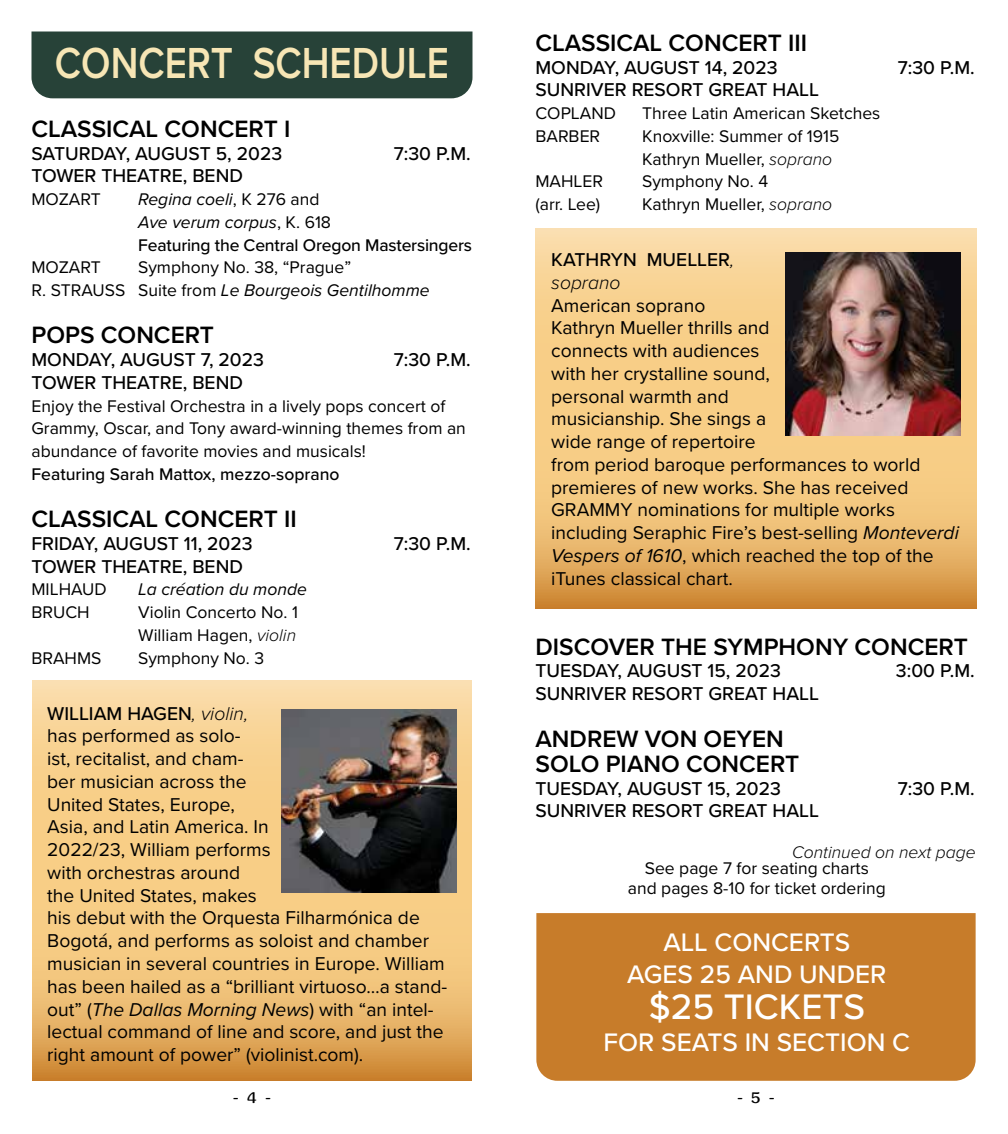
<style>
.page{position:relative;width:1008px;height:1134px;background:#fff}
.page>*{position:absolute;margin:0;border:0;box-sizing:border-box;transform-origin:0 0}
.t1{font:600 44.98px "Proxima Nova";color:#f7e6b5;scale:.85 1}
.t2{font:500 36.75px "Proxima Nova";color:#fff}
.t3{font:500 26.25px/31.5px "Proxima Nova";color:#fff;text-align:center}
.t4{font:600 24.5px/24.5px "Proxima Nova";color:#000}
.t5{font:19.25px/22.8px "Proxima Nova";color:#000}
.t6{font:500 19.25px/22.8px "Proxima Nova";color:#000}
.t7{font:17.5px/22.8px "Proxima Nova";color:#000}
.t8{font:500 17.5px/22.8px "Proxima Nova";letter-spacing:-.01em;color:#000}
.t9{font:italic 300 17.5px "Proxima Nova";color:#000}
.t10{font:italic 17.5px "Proxima Nova";color:#000}
.t11{font:17.5px "Sirenia";color:#000}
.s1{font-weight:300;font-style:italic}
.s2{font-style:italic}
.s3{font-weight:400;font-style:italic}
.s4{font-weight:400}
.s5{font-weight:500}
</style>
<div class="page">
<div style="left:32px;top:32px;width:440px;height:66px;background:#274238"></div>
<div style="left:536px;top:913px;width:440px;height:168px;background:#c77c2a"></div>
<svg style="left:536px;top:229px;width:440px;height:380px;background:#f0c37d"></svg>
<svg style="left:32px;top:680px;width:440px;height:401px;background:#f0c37d"></svg>
<img style="left:281px;top:709px;width:176px;height:183px">
<img style="left:785px;top:252px;width:176px;height:183px">
<p class="t4" style="left:536px;top:30px;width:273px">CLASSICAL CONCERT III</p>
<p class="t6" style="left:536px;top:55px;width:244px">MONDAY, AUGUST 14, 2023</p>
<p class="t6" style="left:898px;top:55px;width:79px">7:30 P.M.</p>
<p class="t6" style="left:536px;top:78px;width:285px">SUNRIVER RESORT GREAT HALL</p>
<p class="t7" style="left:536px;top:101px;width:82px">COPLAND</p>
<p class="t7" style="left:642px;top:101px;width:240px">Three Latin American Sketches</p>
<p class="t7" style="left:536px;top:124px;width:66px">BARBER</p>
<p class="t7" style="left:642px;top:124px;width:199px">Knoxville: Summer of 1915<br>Kathryn Mueller, <span class="s1">soprano</span></p>
<p class="t7" style="left:536px;top:169px;width:69px">MAHLER</p>
<p class="t7" style="left:642px;top:169px;width:127px">Symphony No. 4</p>
<p class="t7" style="left:536px;top:192px;width:66px">(arr. Lee)</p>
<p class="t7" style="left:642px;top:192px;width:191px">Kathryn Mueller, <span class="s1">soprano</span></p>
<p class="t6" style="left:551px;top:248px;width:184px">KATHRYN MUELLER<span class="s1">, soprano</span></p>
<p class="t5" style="left:551px;top:293px;width:409px">American soprano<br>Kathryn Mueller thrills and<br>connects with audiences<br>with her crystalline sound,<br>personal warmth and<br>musicianship. She sings a<br>wide range of repertoire<br>from period baroque performances to world premieres of new works. She has received<br>GRAMMY nominations for multiple works including Seraphic Fire’s best-selling <span class="s2">Monteverdi<br>Vespers of 1610</span>, which reached the top of the iTunes classical chart.</p>
<h1 class="t1" style="left:55px;top:30px;width:465px">CONCERT SCHEDULE</h1>
<p class="t4" style="left:32px;top:116px;width:260px">CLASSICAL CONCERT I</p>
<p class="t6" style="left:32px;top:141px;width:252px">SATURDAY, AUGUST 5, 2023</p>
<p class="t6" style="left:394px;top:141px;width:79px">7:30 P.M.</p>
<p class="t6" style="left:32px;top:164px;width:213px">TOWER THEATRE, BEND</p>
<p class="t7" style="left:32px;top:187px;width:71px">MOZART</p>
<p class="t8" style="left:138px;top:187px;width:335px"><span class="s3">Regina coeli</span><span class="s4">, K 276 and<br></span><span class="s3">Ave verum corpus</span><span class="s4">, K. 618<br></span>Featuring the Central Oregon Mastersingers</p>
<p class="t7" style="left:32px;top:255px;width:71px">MOZART</p>
<p class="t7" style="left:32px;top:255px;width:400px;text-indent:107px">Symphony No. 38, “Prague”<br>R. STRAUSS Suite from <span class="s2">Le Bourgeois Gentilhomme</span></p>
<p class="t4" style="left:32px;top:322px;width:184px">POPS CONCERT</p>
<p class="t6" style="left:32px;top:348px;width:234px">MONDAY, AUGUST 7, 2023</p>
<p class="t6" style="left:394px;top:348px;width:79px">7:30 P.M.</p>
<p class="t6" style="left:32px;top:370px;width:213px">TOWER THEATRE, BEND</p>
<p class="t7" style="left:32px;top:394px;width:436px">Enjoy the Festival Orchestra in a lively pops concert of<br>Grammy, Oscar, and Tony award-winning themes from an abundance of favorite movies and musicals!</p>
<p class="t8" style="left:32px;top:462px;width:310px">Featuring Sarah Mattox, mezzo-soprano</p>
<p class="t4" style="left:32px;top:506px;width:267px">CLASSICAL CONCERT II</p>
<p class="t6" style="left:32px;top:531px;width:223px">FRIDAY, AUGUST 11, 2023</p>
<p class="t6" style="left:394px;top:531px;width:79px">7:30 P.M.</p>
<p class="t6" style="left:32px;top:554px;width:213px">TOWER THEATRE, BEND</p>
<p class="t7" style="left:32px;top:577px;width:77px">MILHAUD</p>
<p class="t10" style="left:138px;top:577px;width:170px">La création du monde</p>
<p class="t7" style="left:32px;top:600px;width:60px">BRUCH</p>
<p class="t7" style="left:138px;top:600px;width:161px">Violin Concerto No. 1<br>William Hagen, <span class="s1">violin</span></p>
<p class="t7" style="left:32px;top:646px;width:72px">BRAHMS</p>
<p class="t7" style="left:138px;top:646px;width:127px">Symphony No. 3</p>
<p class="t5" style="left:47px;top:701px;width:401px"><span class="s5">WILLIAM HAGEN</span><span class="s1">, violin,<br></span>has performed as solo-<br>ist, recitalist, and cham-<br>ber musician across the<br>United States, Europe,<br>Asia, and Latin America. In<br>2022/23, William performs<br>with orchestras around<br>the United States, makes<br>his debut with the Orquesta Filharmónica de Bogotá, and performs as soloist and chamber musician in several countries in Europe. William has been hailed as a “brilliant virtuoso…a stand&shy;out” (<span class="s2">The Dallas Morning News</span>) with “an intel&shy;lectual command of line and score, and just the right amount of power” (violinist.com).</p>
<p class="t11" style="left:233px;top:1087px;width:40px">- 4 -</p>
<p class="t11" style="left:737px;top:1087px;width:39px">- 5 -</p>
<p class="t4" style="left:536px;top:633px;width:434px">DISCOVER THE SYMPHONY CONCERT</p>
<p class="t6" style="left:536px;top:659px;width:247px">TUESDAY, AUGUST 15, 2023</p>
<p class="t6" style="left:896px;top:659px;width:80px">3:00 P.M.</p>
<p class="t6" style="left:536px;top:682px;width:285px">SUNRIVER RESORT GREAT HALL</p>
<p class="t4" style="left:536px;top:726px;width:265px">ANDREW VON OEYEN<br>SOLO PIANO CONCERT</p>
<p class="t6" style="left:536px;top:776px;width:247px">TUESDAY, AUGUST 15, 2023</p>
<p class="t6" style="left:898px;top:776px;width:79px">7:30 P.M.</p>
<p class="t6" style="left:536px;top:799px;width:285px">SUNRIVER RESORT GREAT HALL</p>
<p class="t9" style="left:792px;top:839px;width:185px">Continued on next page</p>
<p class="t7" style="left:628px;top:858px;width:260px;line-height:19.2px;text-align:center">See page 7 for seating charts<br>and pages 8-10 for ticket ordering</p>
<h3 class="t3" style="left:627px;top:926px;width:261px">ALL CONCERTS<br>AGES 25 AND UNDER</h3>
<h2 class="t2" style="left:649px;top:980px;width:218px">$25 TICKETS</h2>
<h3 class="t3" style="left:604px;top:1025px;width:308px">FOR SEATS IN SECTION C</h3>
</div>
